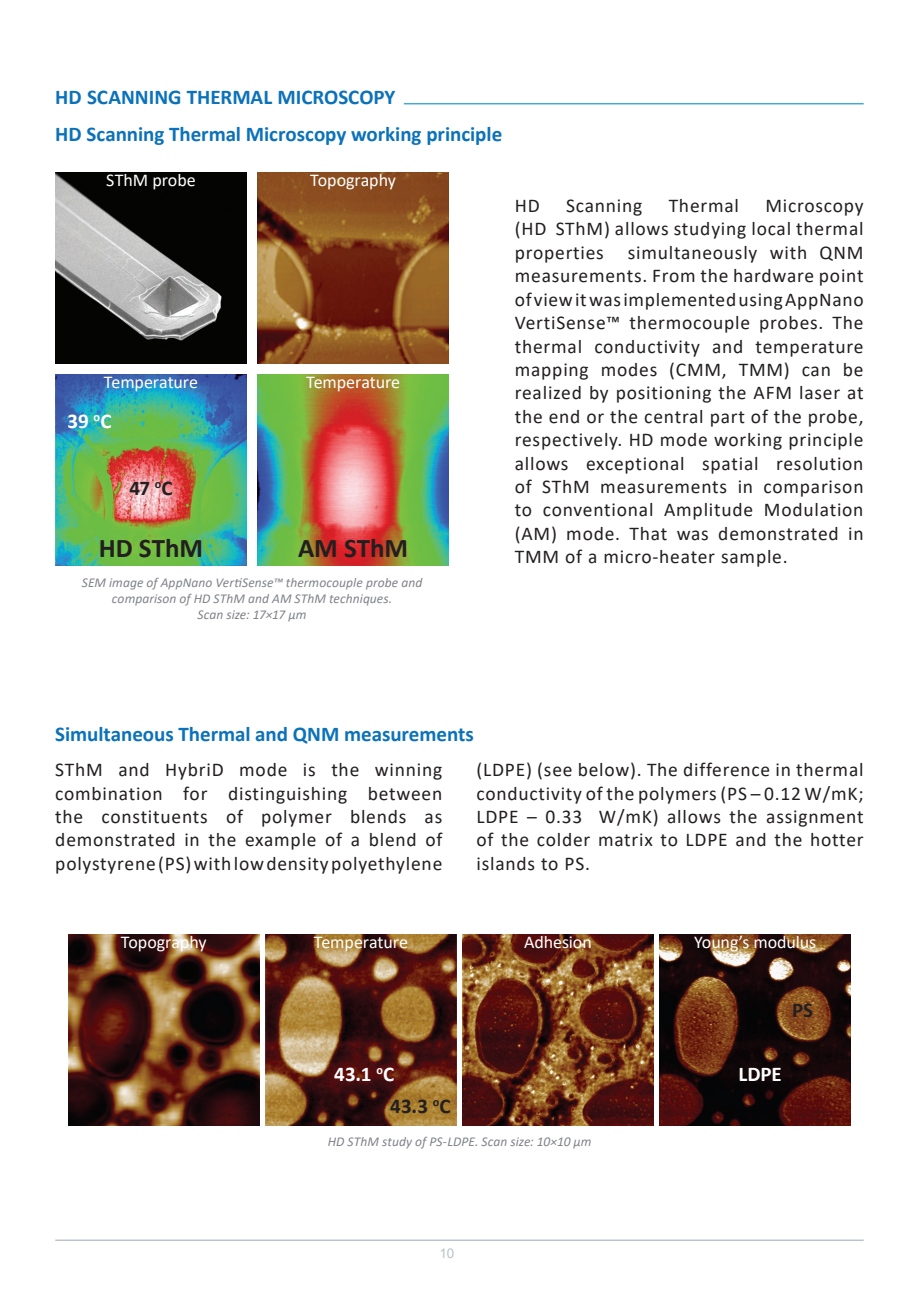
<style>
.page{position:relative;width:919px;height:1289px;background:#fff}
.page>*{position:absolute;margin:0;border:0;box-sizing:border-box;transform-origin:0 0}
.t1{font:700 27px "Calibri";color:#231f20}
.zagolovki{font:700 21px "Calibri";color:#0b72ba}
.t2{font:700 21px "Calibri";color:#fff}
.t3{font:700 21px "Calibri";color:#231f20}
.Paragraph_Style_1{font:19.5px/23.4px "Calibri";letter-spacing:.04em;color:#231f20;text-align:justify}
.t4{font:18px "Calibri";letter-spacing:-.005em;color:#fff}
.t5{font:italic 13.5px/16.2px "Calibri";letter-spacing:.005em;color:#80838a;text-align:center}
.t6{font:13.5px "Arial";color:#bcc2c7}
</style>
<div class="page">
<hr style="left:55px;top:1239px;width:808px;height:1px;background:#bcc2c7">
<hr style="left:404px;top:103px;width:459px;height:1px;background:#0a91ce">
<img style="left:55px;top:172px;width:192px;height:192px">
<img style="left:257px;top:172px;width:192px;height:192px">
<img style="left:55px;top:374px;width:192px;height:192px">
<img style="left:257px;top:374px;width:192px;height:192px">
<img style="left:68px;top:934px;width:191px;height:191px">
<img style="left:265px;top:934px;width:191px;height:191px">
<img style="left:462px;top:934px;width:191px;height:191px">
<img style="left:659px;top:934px;width:191px;height:191px">
<p class="zagolovki" style="left:55px;top:82px;width:341px">HD SCANNING THERMAL MICROSCOPY</p>
<p class="zagolovki" style="left:55px;top:119px;width:448px">HD Scanning Thermal Microscopy working principle</p>
<p class="t4" style="left:106px;top:167px;width:91px">SThM probe</p>
<p class="t4" style="left:310px;top:167px;width:87px">Topography</p>
<p class="t4" style="left:104px;top:369px;width:96px">Temperature</p>
<p class="t4" style="left:306px;top:369px;width:96px">Temperature</p>
<p class="t2" style="left:68px;top:406px;width:45px">39 <sup>o</sup>C</p>
<p class="t3" style="left:129px;top:472px;width:45px">47 <sup>o</sup>C</p>
<p class="t1" style="left:99px;top:529px;width:106px">HD SThM</p>
<p class="t1" style="left:298px;top:529px;width:112px">AM SThM</p>
<p class="t5" style="left:82px;top:573px;width:342px">SEM image of AppNano VertiSense™ thermocouple probe and comparison of HD SThM and AM SThM techniques.</p>
<p class="t5" style="left:197px;top:606px;width:111px">Scan size: 17×17 µm</p>
<p class="Paragraph_Style_1" style="left:514px;top:193px;width:26px">HD</p>
<p class="Paragraph_Style_1" style="left:566px;top:193px;width:78px">Scanning</p>
<p class="Paragraph_Style_1" style="left:668px;top:193px;width:72px">Thermal</p>
<p class="Paragraph_Style_1" style="left:514px;top:193px;width:350px;text-indent:250px">Microscopy (HD SThM) allows studying local thermal properties simultaneously with QNM measurements. From the hardware point of view it was implemented using AppNano VertiSense™ thermocouple probes. The thermal conductivity and temperature mapping modes (CMM, TMM) can be realized by positioning the AFM laser at the end or the central part of the probe, respectively. HD mode working principle allows exceptional spatial resolution of SThM measurements in comparison to conventional Amplitude Modulation (AM) mode. That was demonstrated in TMM of a micro-heater sample.</p>
<p class="zagolovki" style="left:55px;top:719px;width:420px">Simultaneous Thermal and QNM measurements</p>
<p class="Paragraph_Style_1" style="left:55px;top:757px;width:388px">SThM and HybriD mode is the winning combination for distinguishing between the constituents of polymer blends as demonstrated in the example of a blend of polystyrene (PS) with low density polyethylene</p>
<p class="Paragraph_Style_1" style="left:476px;top:757px;width:388px">(LDPE) (see below). The difference in thermal conductivity of the polymers (PS – 0.12 W/mK; LDPE – 0.33 W/mK) allows the assignment of the colder matrix to LDPE and the hotter islands to PS.</p>
<p class="t4" style="left:121px;top:929px;width:87px">Topography</p>
<p class="t4" style="left:314px;top:929px;width:96px">Temperature</p>
<p class="t4" style="left:524px;top:929px;width:69px">Adhesion</p>
<p class="t4" style="left:694px;top:929px;width:124px">Young’s modulus</p>
<p class="t3" style="left:792px;top:994px;width:23px">PS</p>
<p class="t2" style="left:334px;top:1058px;width:61px">43.1 <sup>o</sup>C</p>
<p class="t2" style="left:738px;top:1058px;width:45px">LDPE</p>
<p class="t3" style="left:390px;top:1091px;width:62px">43.3 <sup>o</sup>C</p>
<p class="t5" style="left:328px;top:1133px;width:265px">HD SThM study of PS-LDPE. Scan size: 10×10 μm</p>
<p class="t6" style="left:439px;top:1243px;width:17px">10</p>
</div>
